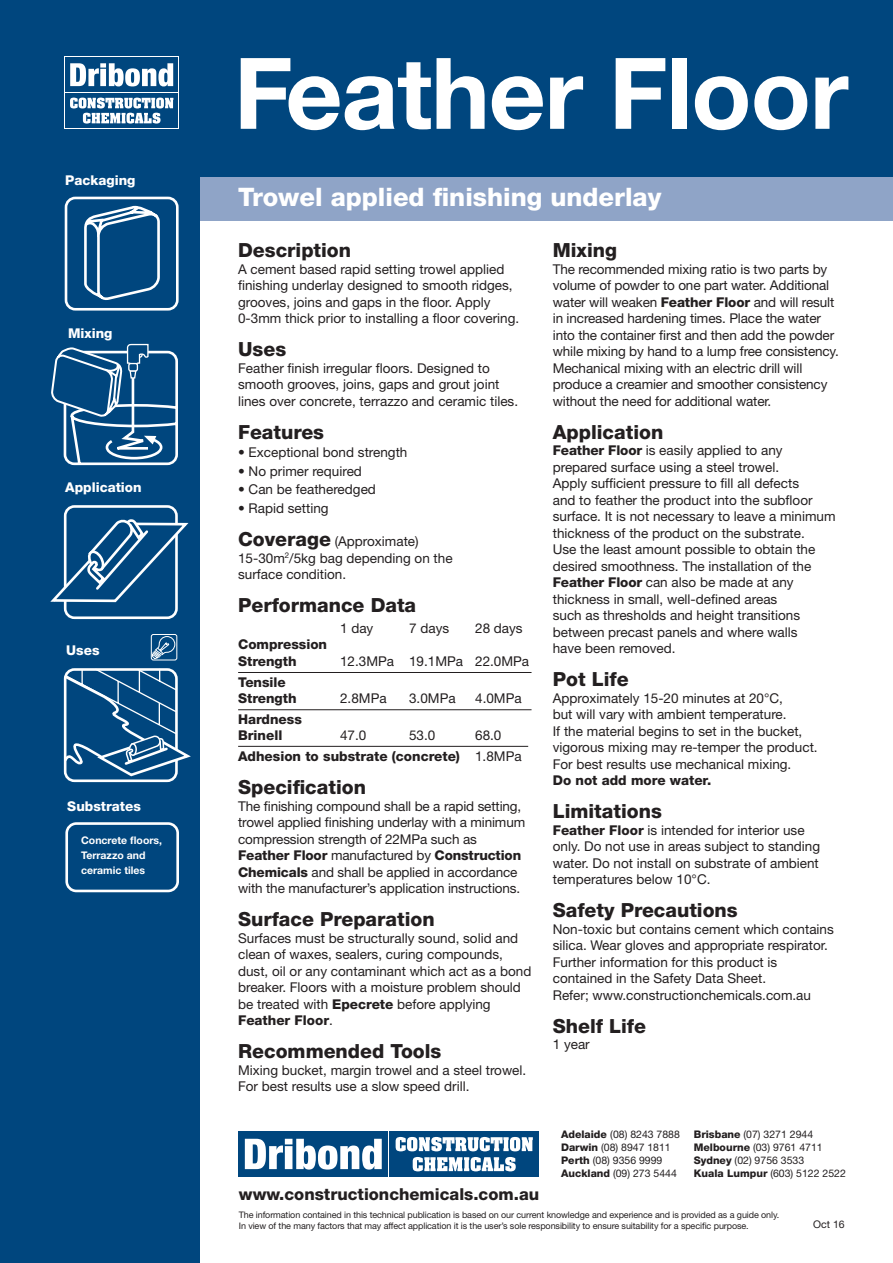
<style>
.page{position:relative;width:893px;height:1263px;background:#fff}
.page>*{position:absolute;margin:0;border:0;box-sizing:border-box;transform-origin:0 0}
.t1{font:700 99px "Helvetica Neue LT Std";letter-spacing:-.01em;color:#fff}
.t2{font:800 25.5px "Helvetica Neue LT Std";color:#fff}
.t3{font:800 19.5px "Helvetica Neue LT Std";color:#231f20}
.t4{font:800 16.5px "Helvetica Neue LT Std";color:#231f20}
.Sub_Heading{font:13.5px/16.5px "Helvetica Neue LT Std";color:#231f20}
.Bodycopy{font:800 13.5px/16.5px "Helvetica Neue LT Std";color:#231f20}
.Bodycopy-2{font:13.5px "Helvetica Neue LT Std";color:#231f20}
.t5{font:800 13.5px "Helvetica Neue LT Std";color:#fff}
.t6{font:10.5px "Helvetica Neue LT Std";color:#231f20}
.t7{font:700 10.5px/15px "Helvetica Neue LT Std";color:#fff}
.t8{font:9px/10.5px "Helvetica Neue LT Std";letter-spacing:-.01em;color:#231f20}
.s1{font-weight:800}
.s2{font-weight:800;font-size:19.5px}
.s3{font-weight:400}
</style>
<div class="page">
<div style="left:193px;top:175px;width:700px;height:45px;background:#8fa4c7"></div>
<div style="left:0;top:0;width:200px;height:1263px;background:#00467e"></div>
<div style="left:199px;top:0;width:694px;height:176px;background:#00467e"></div>
<hr style="left:238px;top:672px;width:293px;height:1px;background:#231f20">
<hr style="left:238px;top:709px;width:293px;height:1px;background:#231f20">
<hr style="left:238px;top:746px;width:290px;height:1px;background:#231f20">
<svg style="left:64px;top:196px;width:115px;height:115px"></svg>
<svg style="left:52px;top:343px;width:126px;height:123px"></svg>
<div style="left:65px;top:822px;width:114px;height:70px;border:3px solid #fff;border-radius:10px"></div>
<div style="left:64px;top:505px;width:114px;height:114px;border:3px solid #fff;border-radius:9px"></div>
<svg style="left:50px;top:517px;width:139px;height:87px"></svg>
<svg style="left:150px;top:634px;width:28px;height:27px"></svg>
<div style="left:151px;top:634px;width:26px;height:26px;border:1px solid #fff;border-radius:2px"></div>
<svg style="left:152px;top:636px;width:23px;height:23px"></svg>
<div style="left:64px;top:668px;width:114px;height:114px;border:3px solid #fff;border-radius:9px"></div>
<svg style="left:63px;top:668px;width:128px;height:110px"></svg>
<div style="left:390px;top:1131px;width:149px;height:46px;background:#00467e"></div>
<svg style="left:413px;top:1157px;width:103px;height:14px"></svg>
<svg style="left:396px;top:1137px;width:137px;height:14px"></svg>
<div style="left:239px;top:1131px;width:149px;height:46px;background:#00467e"></div>
<svg style="left:245px;top:1139px;width:137px;height:30px"></svg>
<div style="left:64px;top:92px;width:115px;height:37px;background:#fff"></div>
<div style="left:65px;top:93px;width:113px;height:35px;background:#00467e"></div>
<svg style="left:70px;top:98px;width:103px;height:26px"></svg>
<div style="left:64px;top:56px;width:115px;height:37px;background:#00467e"></div>
<svg style="left:70px;top:63px;width:103px;height:23px"></svg>
<p class="t5" style="left:65px;top:172px;width:72px">Packaging</p>
<p class="t5" style="left:68px;top:326px;width:46px">Mixing</p>
<p class="t5" style="left:65px;top:479px;width:78px">Application</p>
<p class="t5" style="left:66px;top:642px;width:35px">Uses</p>
<p class="t5" style="left:67px;top:798px;width:75px">Substrates</p>
<p class="t7" style="left:81px;top:832px;width:82px">Concrete floors,<br>Terrazzo and ceramic tiles</p>
<p class="t1" style="left:234px;top:32px;width:616px">Feather Floor</p>
<p class="t2" style="left:238px;top:182px;width:425px">Trowel applied finishing underlay</p>
<p class="t3" style="left:553px;top:238px;width:66px">Mixing</p>
<p class="Sub_Heading" style="left:553px;top:260px;width:288px">The recommended mixing ratio is two parts by volume of powder to one part water. Additional water will weaken <span class="s1">Feather Floor</span> and will result in increased hardening times. Place the water into the container first and then add the powder while mixing by hand to a lump free consistency.<br>Mechanical mixing with an electric drill will produce a creamier and smoother consistency without the need for additional water.</p>
<p class="t3" style="left:553px;top:420px;width:112px">Application</p>
<p class="Sub_Heading" style="left:553px;top:442px;width:284px"><span class="s1">Feather Floor</span> is easily applied to any prepared surface using a steel trowel.<br>Apply sufficient pressure to fill all defects<br>and to feather the product into the subfloor surface. It is not necessary to leave a minimum thickness of the product on the substrate.<br>Use the least amount possible to obtain the desired smoothness. The installation of the <span class="s1">Feather Floor</span> can also be made at any thickness in small, well-defined areas<br>such as thresholds and height transitions between precast panels and where walls<br>have been removed.</p>
<p class="t3" style="left:553px;top:667px;width:77px">Pot Life</p>
<p class="Sub_Heading" style="left:553px;top:689px;width:266px">Approximately 15-20 minutes at 20°C,<br>but will vary with ambient temperature.<br>If the material begins to set in the bucket, vigorous mixing may re-temper the product.<br>For best results use mechanical mixing.<br><span class="s1">Do not add more water.</span></p>
<p class="t3" style="left:553px;top:799px;width:111px">Limitations</p>
<p class="Sub_Heading" style="left:553px;top:821px;width:269px"><span class="s1">Feather Floor</span> is intended for interior use only. Do not use in areas subject to standing water. Do not install on substrate of ambient temperatures below 10°C.</p>
<p class="t3" style="left:553px;top:898px;width:186px">Safety Precautions</p>
<p class="Sub_Heading" style="left:553px;top:920px;width:283px">Non-toxic but contains cement which contains silica. Wear gloves and appropriate respirator.<br>Further information for this product is contained in the Safety Data Sheet.<br>Refer; www.constructionchemicals.com.au</p>
<p class="t3" style="left:553px;top:1014px;width:95px">Shelf Life</p>
<p class="Sub_Heading" style="left:553px;top:1036px;width:39px">1 year</p>
<p class="t3" style="left:238px;top:238px;width:115px">Description</p>
<p class="Sub_Heading" style="left:238px;top:260px;width:283px">A cement based rapid setting trowel applied finishing underlay designed to smooth ridges, grooves, joins and gaps in the floor. Apply 0-3mm thick prior to installing a floor covering.</p>
<p class="t3" style="left:238px;top:337px;width:50px">Uses</p>
<p class="Sub_Heading" style="left:238px;top:359px;width:281px">Feather finish irregular floors. Designed to smooth grooves, joins, gaps and grout joint lines over concrete, terrazzo and ceramic tiles.</p>
<p class="t3" style="left:238px;top:420px;width:87px">Features</p>
<p class="Sub_Heading" style="left:238px;top:444px;width:171px">• Exceptional bond strength</p>
<p class="Sub_Heading" style="left:238px;top:463px;width:125px">• No primer required</p>
<p class="Sub_Heading" style="left:238px;top:481px;width:139px">• Can be featheredged</p>
<p class="Sub_Heading" style="left:238px;top:500px;width:92px">• Rapid setting</p>
<p class="Sub_Heading" style="left:238px;top:533px;width:182px"><span class="s2">Coverage</span> (Approximate)</p>
<p class="Sub_Heading" style="left:238px;top:549px;width:216px">15-30m<sup>2</sup>/5kg bag depending on the surface condition.</p>
<p class="t3" style="left:238px;top:593px;width:180px">Performance Data</p>
<p class="Bodycopy-2" style="left:340px;top:620px;width:35px">1 day</p>
<p class="Bodycopy-2" style="left:409px;top:620px;width:42px">7 days</p>
<p class="Bodycopy-2" style="left:475px;top:620px;width:49px">28 days</p>
<p class="Bodycopy" style="left:238px;top:636px;width:91px">Compression<br>Strength</p>
<p class="Bodycopy-2" style="left:340px;top:653px;width:191px">12.3MPa 19.1MPa 22.0MPa</p>
<p class="Bodycopy" style="left:238px;top:673px;width:60px">Tensile<br>Strength</p>
<p class="Bodycopy-2" style="left:340px;top:690px;width:48px">2.8MPa</p>
<p class="Bodycopy-2" style="left:409px;top:690px;width:48px">3.0MPa</p>
<p class="Bodycopy-2" style="left:475px;top:690px;width:48px">4.0MPa</p>
<p class="Bodycopy" style="left:238px;top:711px;width:65px">Hardness</p>
<p class="Bodycopy" style="left:238px;top:727px;width:46px">Brinell</p>
<p class="Bodycopy-2" style="left:340px;top:727px;width:28px">47.0</p>
<p class="Bodycopy-2" style="left:409px;top:727px;width:28px">53.0</p>
<p class="Bodycopy-2" style="left:475px;top:727px;width:28px">68.0</p>
<p class="Bodycopy" style="left:238px;top:748px;width:285px">Adhesion to substrate (concrete) <span class="s3">1.8MPa</span></p>
<p class="t3" style="left:238px;top:775px;width:129px">Specification</p>
<p class="Sub_Heading" style="left:238px;top:797px;width:289px">The finishing compound shall be a rapid setting, trowel applied finishing underlay with a minimum compression strength of 22MPa such as <span class="s1">Feather Floor</span> manufactured by <span class="s1">Construction Chemicals</span> and shall be applied in accordance with the manufacturer’s application instructions.</p>
<p class="t3" style="left:238px;top:907px;width:198px">Surface Preparation</p>
<p class="Sub_Heading" style="left:238px;top:929px;width:295px">Surfaces must be structurally sound, solid and clean of waxes, sealers, curing compounds, dust, oil or any contaminant which act as a bond breaker. Floors with a moisture problem should be treated with <span class="s1">Epecrete</span> before applying <span class="s1">Feather Floor</span>.</p>
<p class="t3" style="left:238px;top:1039px;width:205px">Recommended Tools</p>
<p class="Sub_Heading" style="left:238px;top:1061px;width:290px">Mixing bucket, margin trowel and a steel trowel.<br>For best results use a slow speed drill.</p>
<p class="t6" style="left:694px;top:1128px;width:121px"><span class="s1">Brisbane</span> (07) 3271 2944</p>
<p class="t6" style="left:694px;top:1141px;width:130px"><span class="s1">Melbourne</span> (03) 9761 4711</p>
<p class="t6" style="left:694px;top:1154px;width:112px"><span class="s1">Sydney</span> (02) 9756 3533</p>
<p class="t6" style="left:694px;top:1167px;width:154px"><span class="s1">Kuala Lumpur</span> (603) 5122 2522</p>
<p class="t8" style="left:239px;top:1210px;width:542px">The information contained in this technical publication is based on our current knowledge and experience and is provided as a guide only.<br>In view of the many factors that may affect application it is the user’s sole responsibility to ensure suitability for a specific purpose.</p>
<p class="t6" style="left:561px;top:1128px;width:120px"><span class="s1">Adelaide</span> (08) 8243 7888</p>
<p class="t6" style="left:561px;top:1141px;width:111px"><span class="s1">Darwin</span> (08) 8947 1811</p>
<p class="t6" style="left:561px;top:1154px;width:103px"><span class="s1">Perth</span> (08) 9356 9999</p>
<p class="t6" style="left:561px;top:1167px;width:117px"><span class="s1">Auckland</span> (09) 273 5444</p>
<p class="t4" style="left:239px;top:1184px;width:302px">www.constructionchemicals.com.au</p>
<p class="t6" style="left:813px;top:1218px;width:33px">Oct 16</p>
</div>
